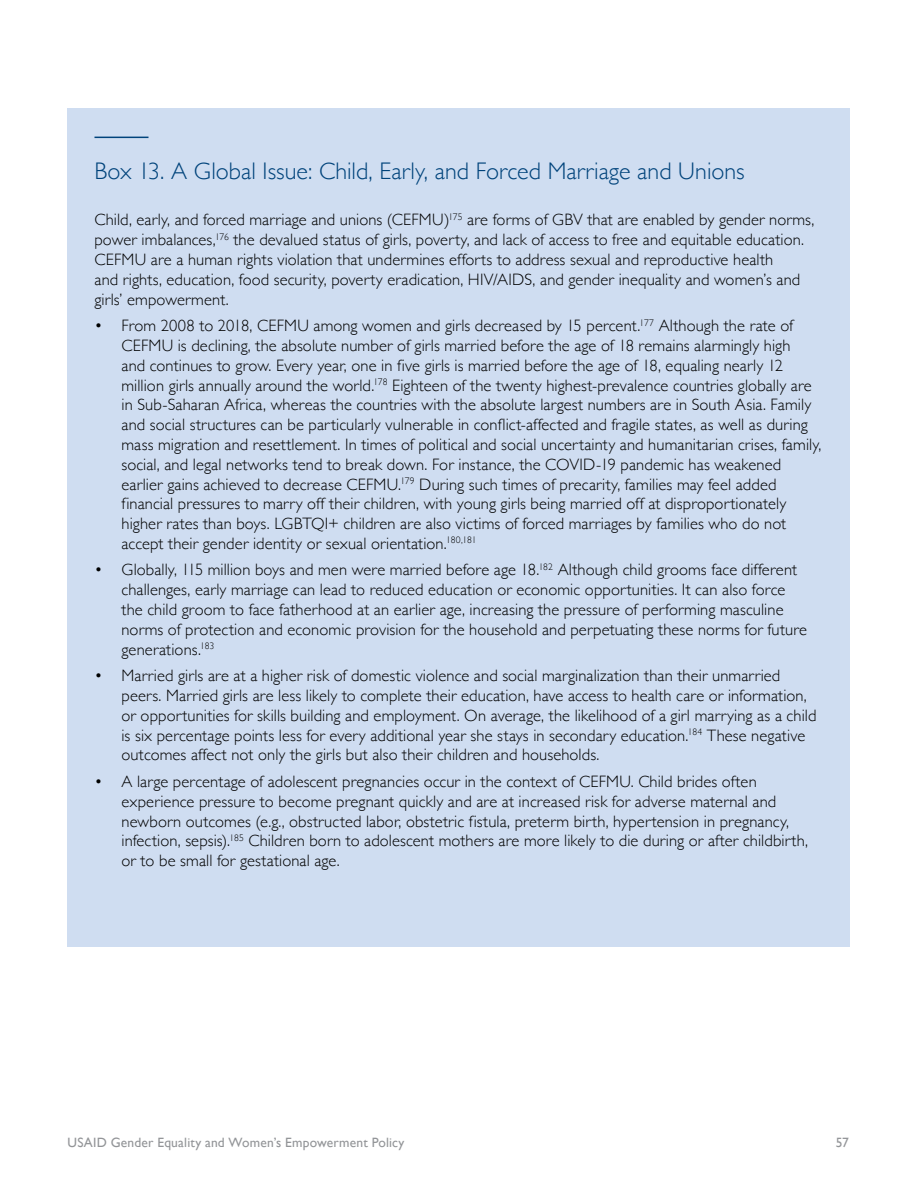
<style>
.page{position:relative;width:918px;height:1188px;background:#fff}
.page>*{position:absolute;margin:0;border:0;box-sizing:border-box;transform-origin:0 0}
.t1{font:300 24px "Gill Sans";color:#00437b}
.t2{font:300 16.5px/19.8px "Gill Sans";letter-spacing:.005em;color:#000}
.t3{font:13.5px "Gill Sans";letter-spacing:.015em;color:#939598}
</style>
<div class="page">
<div style="left:68px;top:108px;width:782px;height:838px;background:#cfddf1"></div>
<hr style="left:94px;top:137px;width:54px;height:1px;background:#00437b">
<p class="t1" style="left:94px;top:152px;width:652px">Box 13. A Global Issue: Child, Early, and Forced Marriage and Unions</p>
<p class="t2" style="left:94px;top:209px;width:721px">Child, early, and forced marriage and unions (CEFMU)<sup>175</sup> are forms of GBV that are enabled by gender norms, power imbalances,<sup>176</sup> the devalued status of girls, poverty, and lack of access to free and equitable education.<br>CEFMU are a human rights violation that undermines efforts to address sexual and reproductive health<br>and rights, education, food security, poverty eradication, HIV/AIDS, and gender inequality and women’s and girls’ empowerment.</p>
<p class="t2" style="left:121px;top:315px;width:701px;text-indent:-27px">• From 2008 to 2018, CEFMU among women and girls decreased by 15 percent.<sup>177</sup> Although the rate of CEFMU is declining, the absolute number of girls married before the age of 18 remains alarmingly high<br>and continues to grow. Every year, one in five girls is married before the age of 18, equaling nearly 12 million girls annually around the world.<sup>178</sup> Eighteen of the twenty highest-prevalence countries globally are in Sub-Saharan Africa, whereas the countries with the absolute largest numbers are in South Asia. Family and social structures can be particularly vulnerable in conflict-affected and fragile states, as well as during mass migration and resettlement. In times of political and social uncertainty and humanitarian crises, family, social, and legal networks tend to break down. For instance, the COVID-19 pandemic has weakened earlier gains achieved to decrease CEFMU.<sup>179</sup> During such times of precarity, families may feel added financial pressures to marry off their children, with young girls being married off at disproportionately higher rates than boys. LGBTQI+ children are also victims of forced marriages by families who do not accept their gender identity or sexual orientation.<sup>180,181</sup></p>
<p class="t2" style="left:121px;top:559px;width:687px;text-indent:-27px">• Globally, 115 million boys and men were married before age 18.<sup>182</sup> Although child grooms face different challenges, early marriage can lead to reduced education or economic opportunities. It can also force the child groom to face fatherhood at an earlier age, increasing the pressure of performing masculine norms of protection and economic provision for the household and perpetuating these norms for future generations.<sup>183</sup></p>
<p class="t2" style="left:121px;top:665px;width:696px;text-indent:-27px">• Married girls are at a higher risk of domestic violence and social marginalization than their unmarried peers. Married girls are less likely to complete their education, have access to health care or information, or opportunities for skills building and employment. On average, the likelihood of a girl marrying as a child is six percentage points less for every additional year she stays in secondary education.<sup>184</sup> These negative outcomes affect not only the girls but also their children and households.</p>
<p class="t2" style="left:122px;top:771px;width:688px;text-indent:-27px">• A large percentage of adolescent pregnancies occur in the context of CEFMU. Child brides often experience pressure to become pregnant quickly and are at increased risk for adverse maternal and newborn outcomes (e.g., obstructed labor, obstetric fistula, preterm birth, hypertension in pregnancy, infection, sepsis).<sup>185</sup> Children born to adolescent mothers are more likely to die during or after childbirth, or to be small for gestational age.</p>
<p class="t3" style="left:68px;top:1134px;width:338px">USAID Gender Equality and Women’s Empowerment Policy</p>
<p class="t3" style="left:836px;top:1134px;width:15px">57</p>
</div>
